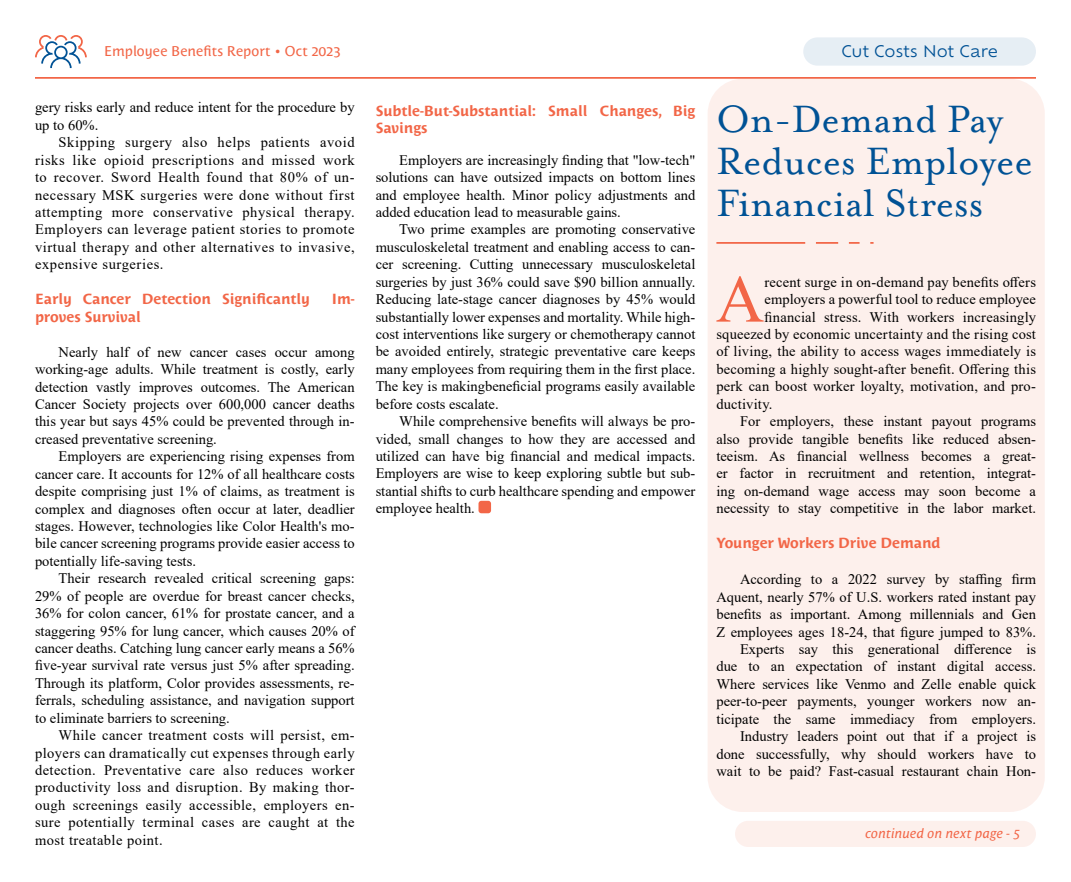
<style>
.page{position:relative;width:1071px;height:882px;background:#fff}
.page>*{position:absolute;margin:0;border:0;box-sizing:border-box;transform-origin:0 0}
.t1{font:67.2px "Times New Roman";color:#f26647}
.t2{font:43.75px/42px "Mrs Eaves OT";color:#005295}
.t3{font:15.75px "Ofelia Text";color:#005295}
.t4{font:14.53px/17.5px "Times New Roman";color:#000;text-align:justify}
.t5{font:700 14.53px/17.5px "Costa Std";color:#f26647}
.t6{font:14px "Costa Std";letter-spacing:.005em;color:#f26647}
.t7{font:italic 13.12px "Costa Std";letter-spacing:.01em;color:#f26647}
</style>
<div class="page">
<div style="left:708px;top:79px;width:337px;height:733px;background:#fdf0ec;border-radius:35px"></div>
<hr style="left:716px;top:242px;width:89px;height:2px;background:#f26647">
<hr style="left:816px;top:242px;width:22px;height:2px;background:#f26647">
<svg style="left:849px;top:242px;width:11px;height:2px"></svg>
<div style="left:803px;top:37px;width:233px;height:29px;background:#e6eef4;border-radius:14px"></div>
<svg style="left:35px;top:35px;width:52px;height:33px"></svg>
<hr style="left:35px;top:77px;width:1001px;height:2px;background:#f26647">
<div style="left:479px;top:501px;width:12px;height:12px;background:#f26647;border-radius:3px"></div>
<div style="left:735px;top:821px;width:301px;height:26px;background:#fdf0ec;border-radius:13px"></div>
<p class="t6" style="left:104px;top:43px;width:238px">Employee Benefits Report • Oct 2023</p>
<p class="t3" style="left:841px;top:40px;width:158px">Cut Costs Not Care</p>
<p class="t4" style="left:35px;top:98px;width:321px">gery risks early and reduce intent for the procedure by up to 60%.</p>
<p class="t4" style="left:35px;top:133px;width:321px;text-indent:24px">Skipping surgery also helps patients avoid risks like opioid prescriptions and missed work to recover. Sword Health found that 80% of un&shy;necessary MSK surgeries were done without first attempting more conservative physical therapy.<br>Employers can leverage patient stories to promote virtual therapy and other alternatives to invasive, expensive surgeries.</p>
<p class="t5" style="left:35px;top:290px;width:277px">Early Cancer Detection Significantly</p>
<p class="t5" style="left:332px;top:290px;width:24px">Im-</p>
<p class="t5" style="left:35px;top:308px;width:107px">proves Survival</p>
<p class="t4" style="left:35px;top:343px;width:321px;text-indent:24px">Nearly half of new cancer cases occur among working-age adults. While treatment is costly, early detection vastly improves outcomes. The American Cancer Society projects over 600,000 cancer deaths this year but says 45% could be prevented through in&shy;creased preventative screening.</p>
<p class="t4" style="left:35px;top:447px;width:321px;text-indent:24px">Employers are experiencing rising expenses from cancer care. It accounts for 12% of all healthcare costs despite comprising just 1% of claims, as treatment is complex and diagnoses often occur at later, deadlier stages. However, technologies like Color Health's mo&shy;bile cancer screening programs provide easier access to potentially life-saving tests.</p>
<p class="t4" style="left:35px;top:569px;width:321px;text-indent:24px">Their research revealed critical screening gaps:<br>29% of people are overdue for breast cancer checks, 36% for colon cancer, 61% for prostate cancer, and a staggering 95% for lung cancer, which causes 20% of cancer deaths. Catching lung cancer early means a 56% five-year survival rate versus just 5% after spreading.<br>Through its platform, Color provides assessments, re&shy;ferrals, scheduling assistance, and navigation support to eliminate barriers to screening.</p>
<p class="t4" style="left:35px;top:726px;width:321px;text-indent:24px">While cancer treatment costs will persist, em&shy;ployers can dramatically cut expenses through early detection. Preventative care also reduces worker productivity loss and disruption. By making thor&shy;ough screenings easily accessible, employers en&shy;sure potentially terminal cases are caught at the most treatable point.</p>
<p class="t5" style="left:376px;top:102px;width:321px">Subtle-But-Substantial: Small Changes, Big<br>Savings</p>
<p class="t4" style="left:376px;top:151px;width:321px;text-indent:24px">Employers are increasingly finding that "low-tech" solutions can have outsized impacts on bottom lines and employee health. Minor policy adjustments and added education lead to measurable gains.</p>
<p class="t4" style="left:376px;top:220px;width:321px;text-indent:24px">Two prime examples are promoting conservative musculoskeletal treatment and enabling access to can&shy;cer screening. Cutting unnecessary musculoskeletal surgeries by just 36% could save $90 billion annually.<br>Reducing late-stage cancer diagnoses by 45% would substantially lower expenses and mortality. While high&shy;cost interventions like surgery or chemotherapy cannot be avoided entirely, strategic preventative care keeps many employees from requiring them in the first place.<br>The key is makingbeneficial programs easily available before costs escalate.</p>
<p class="t4" style="left:376px;top:412px;width:321px;text-indent:24px">While comprehensive benefits will always be pro&shy;vided, small changes to how they are accessed and utilized can have big financial and medical impacts.<br>Employers are wise to keep exploring subtle but sub&shy;stantial shifts to curb healthcare spending and empower employee health.</p>
<h2 class="t2" style="left:716px;top:98px;width:318px">On-Demand Pay<br>Reduces Employee<br>Financial Stress</h2>
<h1 class="t1" style="left:716px;top:252px;width:50px">A</h1>
<p class="t4" style="left:764px;top:273px;width:273px">recent surge in on-demand pay benefits offers</p>
<p class="t4" style="left:764px;top:290px;width:273px">employers a powerful tool to reduce employee</p>
<p class="t4" style="left:764px;top:308px;width:273px">financial stress. With workers increasingly</p>
<p class="t4" style="left:716px;top:325px;width:321px">squeezed by economic uncertainty and the rising cost</p>
<p class="t4" style="left:716px;top:342px;width:321px">of living, the ability to access wages immediately is</p>
<p class="t4" style="left:716px;top:360px;width:321px">becoming a highly sought-after benefit. Offering this</p>
<p class="t4" style="left:716px;top:377px;width:321px">perk can boost worker loyalty, motivation, and pro-</p>
<p class="t4" style="left:716px;top:395px;width:58px">ductivity.</p>
<p class="t4" style="left:740px;top:412px;width:297px">For employers, these instant payout programs</p>
<p class="t4" style="left:716px;top:430px;width:321px">also provide tangible benefits like reduced absen-</p>
<p class="t4" style="left:716px;top:447px;width:321px">teeism. As financial wellness becomes a great-</p>
<p class="t4" style="left:716px;top:464px;width:321px">er factor in recruitment and retention, integrat-</p>
<p class="t4" style="left:716px;top:482px;width:321px">ing on-demand wage access may soon become a</p>
<p class="t4" style="left:716px;top:499px;width:321px">necessity to stay competitive in the labor market.</p>
<p class="t5" style="left:716px;top:534px;width:226px">Younger Workers Drive Demand</p>
<p class="t4" style="left:716px;top:570px;width:321px;text-align:right">According to a 2022 survey by staffing firm Aquent, nearly 57% of U.S. workers rated instant pay benefits as important. Among millennials and Gen Z employees ages 18-24, that figure jumped to 83%.<br>Experts say this generational difference is due to an expectation of instant digital access.<br>Where services like Venmo and Zelle enable quick peer-to-peer payments, younger workers now an&shy;ticipate the same immediacy from employers.<br>Industry leaders point out that if a project is done successfully, why should workers have to wait to be paid? Fast-casual restaurant chain Hon-</p>
<p class="t7" style="left:865px;top:826px;width:156px">continued on next page - 5</p>
</div>
